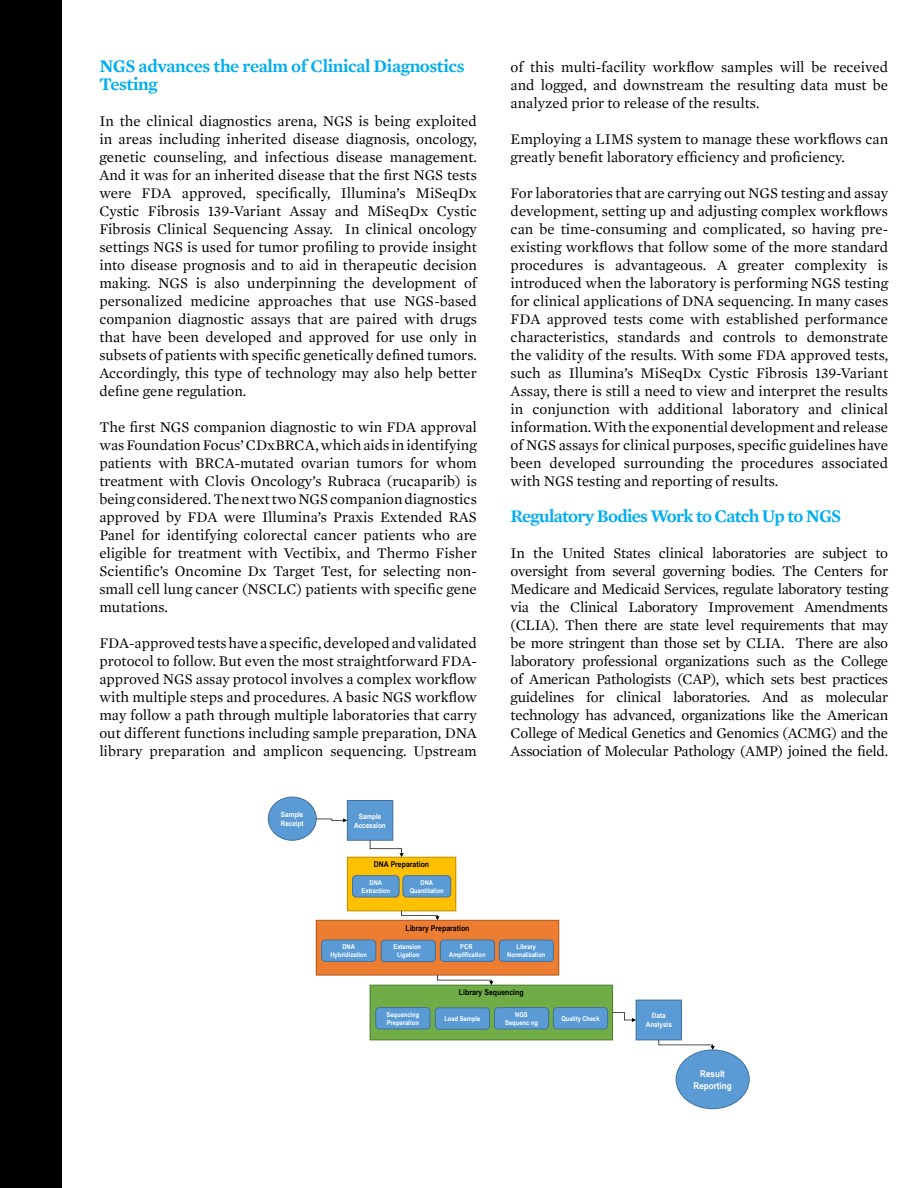
<style>
.page{position:relative;width:918px;height:1188px;background:#fff}
.page>*{position:absolute;margin:0;border:0;box-sizing:border-box;transform-origin:0 0}
.t1{font:600 18px/18px "Mercury Text G1";letter-spacing:-.02em;color:#00aeef}
.t2{font:600 18px "Mercury Text G1";letter-spacing:-.04em;color:#00aeef}
.t3{font:15px/18px "Mercury Text G1";color:#000}
.t4{font:15px/18px "Mercury Text G1";letter-spacing:-.02em;color:#000}
.t5{font:700 9.3px/11.2px "Arial Narrow";color:#fff;text-align:center;scale:1.06 1}
.t6{font:700 7.95px "Arial Narrow";color:#000;scale:1.06 1}
.t7{font:700 7.35px/8.9px "Arial Narrow";color:#fff;text-align:center;scale:1.06 1}
.t8{font:700 6.75px/7.9px "Arial Narrow";color:#fff;text-align:center;scale:1.06 1}
</style>
<div class="page">
<div style="left:0;top:0;width:62px;height:1188px;background:#000"></div>
<div style="left:268px;top:797px;width:48px;height:43px;background:#5b9bd5;border-radius:50%"></div>
<div style="left:268px;top:797px;width:49px;height:44px;border:1px solid #41719c;border-radius:50%"></div>
<div style="left:347px;top:800px;width:46px;height:40px;background:#5b9bd5"></div>
<div style="left:347px;top:800px;width:46px;height:41px;border:1px solid #41719c"></div>
<div style="left:347px;top:857px;width:109px;height:54px;background:#ffc000"></div>
<div style="left:347px;top:857px;width:109px;height:54px;border:1px solid #bc8c00"></div>
<div style="left:352px;top:875px;width:47px;height:22px;background:#5b9bd5;border:1px solid #41719c;border-radius:4px"></div>
<div style="left:403px;top:875px;width:48px;height:22px;background:#5b9bd5;border:1px solid #41719c;border-radius:4px"></div>
<svg style="left:316px;top:818px;width:31px;height:4px"></svg>
<svg style="left:370px;top:840px;width:34px;height:17px"></svg>
<div style="left:316px;top:920px;width:243px;height:55px;background:#ed7d31"></div>
<div style="left:316px;top:920px;width:243px;height:55px;border:1px solid #ae5a21"></div>
<div style="left:321px;top:940px;width:55px;height:22px;background:#5b9bd5;border:1px solid #41719c;border-radius:4px"></div>
<div style="left:381px;top:940px;width:55px;height:22px;background:#5b9bd5;border:1px solid #41719c;border-radius:4px"></div>
<div style="left:440px;top:940px;width:55px;height:22px;background:#5b9bd5;border:1px solid #41719c;border-radius:4px"></div>
<div style="left:499px;top:940px;width:55px;height:22px;background:#5b9bd5;border:1px solid #41719c;border-radius:4px"></div>
<div style="left:370px;top:985px;width:243px;height:55px;background:#70ad47"></div>
<div style="left:370px;top:985px;width:243px;height:55px;border:1px solid #507e32"></div>
<div style="left:375px;top:1007px;width:55px;height:22px;background:#5b9bd5;border:1px solid #41719c;border-radius:4px"></div>
<div style="left:435px;top:1007px;width:55px;height:23px;background:#5b9bd5;border:1px solid #41719c;border-radius:4px"></div>
<div style="left:494px;top:1007px;width:55px;height:22px;background:#5b9bd5;border:1px solid #41719c;border-radius:4px"></div>
<div style="left:553px;top:1007px;width:55px;height:22px;background:#5b9bd5;border:1px solid #41719c;border-radius:4px"></div>
<div style="left:636px;top:1000px;width:46px;height:40px;background:#5b9bd5"></div>
<div style="left:636px;top:1000px;width:46px;height:40px;border:1px solid #41719c"></div>
<svg style="left:401px;top:911px;width:39px;height:9px"></svg>
<svg style="left:437px;top:975px;width:56px;height:10px"></svg>
<svg style="left:613px;top:1012px;width:23px;height:10px"></svg>
<div style="left:676px;top:1050px;width:73px;height:59px;background:#5b9bd5;border-radius:50%"></div>
<div style="left:676px;top:1050px;width:74px;height:59px;border:1px solid #41719c;border-radius:50%"></div>
<svg style="left:658px;top:1040px;width:57px;height:10px"></svg>
<h4 class="t1" style="left:99px;top:57px;width:367px">NGS advances the realm of Clinical Diagnostics<br>Testing</h4>
<p class="t3" style="left:99px;top:112px;width:379px">In the clinical diagnostics arena, NGS is being exploited</p>
<p class="t3" style="left:99px;top:130px;width:379px">in areas including inherited disease diagnosis, oncology, genetic counseling, and infectious disease management.</p>
<p class="t3" style="left:99px;top:166px;width:379px;text-align:justify">And it was for an inherited disease that the first NGS tests were FDA approved, specifically, Illumina’s MiSeqDx Cystic Fibrosis 139-Variant Assay and MiSeqDx Cystic Fibrosis Clinical Sequencing Assay. In clinical oncology settings NGS is used for tumor profiling to provide insight</p>
<p class="t3" style="left:99px;top:256px;width:379px">into disease prognosis and to aid in therapeutic decision making. NGS is also underpinning the development of</p>
<p class="t3" style="left:99px;top:292px;width:379px">personalized medicine approaches that use NGS-based</p>
<p class="t3" style="left:99px;top:310px;width:379px">companion diagnostic assays that are paired with drugs</p>
<p class="t3" style="left:99px;top:328px;width:379px;text-align:justify">that have been developed and approved for use only in subsets of patients with specific genetically defined tumors.<br>Accordingly, this type of technology may also help better define gene regulation.</p>
<p class="t3" style="left:99px;top:418px;width:379px">The first NGS companion diagnostic to win FDA approval</p>
<p class="t3" style="left:99px;top:436px;width:379px">was Foundation Focus’ CDxBRCA, which aids in identifying</p>
<p class="t3" style="left:99px;top:454px;width:379px;text-align:justify">patients with BRCA-mutated ovarian tumors for whom treatment with Clovis Oncology’s Rubraca (rucaparib) is being considered. The next two NGS companion diagnostics approved by FDA were Illumina’s Praxis Extended RAS Panel for identifying colorectal cancer patients who are eligible for treatment with Vectibix, and Thermo Fisher Scientific’s Oncomine Dx Target Test, for selecting non&shy;small cell lung cancer (NSCLC) patients with specific gene</p>
<p class="t3" style="left:99px;top:598px;width:70px">mutations.</p>
<p class="t3" style="left:99px;top:634px;width:379px;text-align:justify">FDA-approved tests have a specific, developed and validated protocol to follow. But even the most straightforward FDA&shy;approved NGS assay protocol involves a complex workflow with multiple steps and procedures. A basic NGS workflow may follow a path through multiple laboratories that carry</p>
<p class="t3" style="left:99px;top:724px;width:379px">out different functions including sample preparation, DNA</p>
<p class="t3" style="left:99px;top:742px;width:379px">library preparation and amplicon sequencing. Upstream</p>
<p class="t3" style="left:511px;top:58px;width:379px">of this multi-facility workflow samples will be received and logged, and downstream the resulting data must be</p>
<p class="t3" style="left:511px;top:94px;width:250px">analyzed prior to release of the results.</p>
<p class="t3" style="left:511px;top:130px;width:379px">Employing a LIMS system to manage these workflows can greatly benefit laboratory efficiency and proficiency.</p>
<p class="t3" style="left:511px;top:184px;width:379px;text-align:justify">For laboratories that are carrying out NGS testing and assay development, setting up and adjusting complex workflows can be time-consuming and complicated, so having pre&shy;existing workflows that follow some of the more standard</p>
<p class="t3" style="left:511px;top:256px;width:379px">procedures is advantageous. A greater complexity is</p>
<p class="t3" style="left:511px;top:274px;width:379px">introduced when the laboratory is performing NGS testing</p>
<p class="t3" style="left:511px;top:292px;width:379px">for clinical applications of DNA sequencing. In many cases</p>
<p class="t3" style="left:511px;top:310px;width:379px">FDA approved tests come with established performance</p>
<p class="t3" style="left:511px;top:328px;width:379px">characteristics, standards and controls to demonstrate the validity of the results. With some FDA approved tests,</p>
<p class="t3" style="left:511px;top:364px;width:379px">such as Illumina’s MiSeqDx Cystic Fibrosis 139-Variant</p>
<p class="t3" style="left:511px;top:382px;width:379px">Assay, there is still a need to view and interpret the results</p>
<p class="t3" style="left:511px;top:400px;width:379px">in conjunction with additional laboratory and clinical</p>
<p class="t3" style="left:511px;top:418px;width:379px">information. With the exponential development and release</p>
<p class="t3" style="left:511px;top:436px;width:379px">of NGS assays for clinical purposes, specific guidelines have been developed surrounding the procedures associated</p>
<p class="t3" style="left:511px;top:472px;width:269px">with NGS testing and reporting of results.</p>
<h4 class="t2" style="left:511px;top:505px;width:332px">Regulatory Bodies Work to Catch Up to NGS</h4>
<p class="t3" style="left:511px;top:544px;width:379px;text-align:justify">In the United States clinical laboratories are subject to oversight from several governing bodies. The Centers for Medicare and Medicaid Services, regulate laboratory testing via the Clinical Laboratory Improvement Amendments (CLIA). Then there are state level requirements that may be more stringent than those set by CLIA. There are also laboratory professional organizations such as the College of American Pathologists (CAP), which sets best practices guidelines for clinical laboratories. And as molecular</p>
<p class="t4" style="left:511px;top:706px;width:379px">technology has advanced, organizations like the American<br>College of Medical Genetics and Genomics (ACMG) and the</p>
<p class="t4" style="left:511px;top:742px;width:379px">Association of Molecular Pathology (AMP) joined the field.</p>
<p class="t7" style="left:281px;top:810px;width:23px;text-align:left">Sample<br>Receipt</p>
<p class="t7" style="left:354px;top:811px;width:31px">Sample<br>Accession</p>
<p class="t6" style="left:374px;top:859px;width:54px">DNA Preparation</p>
<p class="t8" style="left:362px;top:878px;width:28px">DNA<br>Extraction</p>
<p class="t8" style="left:410px;top:878px;width:34px">DNA<br>Quantitation</p>
<p class="t6" style="left:405px;top:922px;width:62px">Library Preparation</p>
<p class="t8" style="left:330px;top:943px;width:36px">DNA<br>Hybridization</p>
<p class="t8" style="left:393px;top:943px;width:28px">Extension<br>Ligation</p>
<p class="t8" style="left:449px;top:943px;width:36px">PCR<br>Amplification</p>
<p class="t8" style="left:507px;top:943px;width:38px">Library<br>Normalization</p>
<p class="t6" style="left:459px;top:987px;width:63px">Library Sequencing</p>
<p class="t8" style="left:387px;top:1010px;width:32px;text-align:left">Sequencing<br>Preparation</p>
<p class="t8" style="left:444px;top:1014px;width:35px">Load Sample</p>
<p class="t8" style="left:505px;top:1010px;width:32px">NGS<br>Sequenc ng</p>
<p class="t8" style="left:561px;top:1014px;width:38px">Quality Check</p>
<p class="t7" style="left:646px;top:1011px;width:26px">Data<br>Analysis</p>
<p class="t5" style="left:694px;top:1068px;width:37px">Result<br>Reporting</p>
</div>
